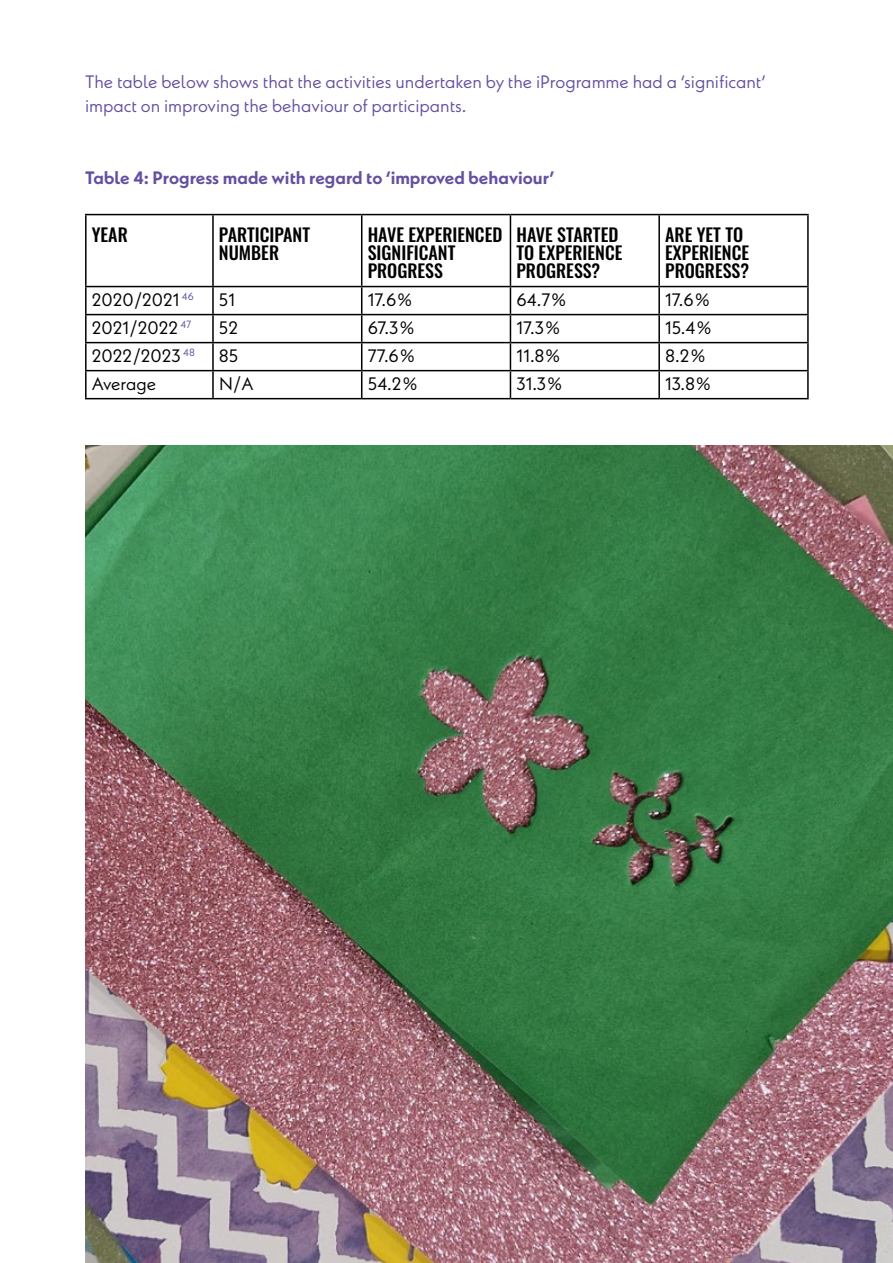
<style>
.page{position:relative;width:893px;height:1263px;background:#fff}
.page>*{position:absolute;margin:0;border:0;box-sizing:border-box;transform-origin:0 0}
.t1{font:18px/24px "Neue Kabel";color:#6450a1}
.t2{font:500 18px/18px "Oswald";color:#000}
.t3{font:18px "Neue Kabel";letter-spacing:-.005em;color:#000}
.t4{font:700 18px "Neue Kabel";color:#6450a1}
</style>
<div class="page">
<hr style="left:85px;top:214px;width:128px;height:1px;background:#000">
<hr style="left:85px;top:215px;width:2px;height:71px;background:#000">
<hr style="left:213px;top:214px;width:149px;height:1px;background:#000">
<hr style="left:212px;top:215px;width:2px;height:71px;background:#000">
<hr style="left:362px;top:214px;width:148px;height:1px;background:#000">
<hr style="left:361px;top:215px;width:1px;height:71px;background:#000">
<hr style="left:510px;top:214px;width:149px;height:1px;background:#000">
<hr style="left:510px;top:215px;width:1px;height:71px;background:#000">
<hr style="left:659px;top:214px;width:150px;height:1px;background:#000">
<hr style="left:658px;top:215px;width:2px;height:71px;background:#000">
<hr style="left:807px;top:215px;width:2px;height:71px;background:#000">
<hr style="left:85px;top:286px;width:128px;height:1px;background:#000">
<hr style="left:85px;top:287px;width:2px;height:27px;background:#000">
<hr style="left:213px;top:286px;width:149px;height:1px;background:#000">
<hr style="left:212px;top:287px;width:2px;height:27px;background:#000">
<hr style="left:362px;top:286px;width:148px;height:1px;background:#000">
<hr style="left:510px;top:286px;width:149px;height:1px;background:#000">
<hr style="left:659px;top:286px;width:150px;height:1px;background:#000">
<hr style="left:658px;top:287px;width:2px;height:27px;background:#000">
<hr style="left:807px;top:287px;width:2px;height:27px;background:#000">
<hr style="left:85px;top:314px;width:128px;height:1px;background:#000">
<hr style="left:85px;top:315px;width:2px;height:27px;background:#000">
<hr style="left:213px;top:314px;width:149px;height:1px;background:#000">
<hr style="left:212px;top:315px;width:2px;height:27px;background:#000">
<hr style="left:362px;top:314px;width:148px;height:1px;background:#000">
<hr style="left:510px;top:314px;width:149px;height:1px;background:#000">
<hr style="left:659px;top:314px;width:150px;height:1px;background:#000">
<hr style="left:658px;top:315px;width:2px;height:27px;background:#000">
<hr style="left:807px;top:315px;width:2px;height:27px;background:#000">
<hr style="left:85px;top:342px;width:128px;height:1px;background:#000">
<hr style="left:85px;top:343px;width:2px;height:27px;background:#000">
<hr style="left:213px;top:342px;width:149px;height:1px;background:#000">
<hr style="left:212px;top:343px;width:2px;height:27px;background:#000">
<hr style="left:362px;top:342px;width:148px;height:1px;background:#000">
<hr style="left:510px;top:342px;width:149px;height:1px;background:#000">
<hr style="left:659px;top:342px;width:150px;height:1px;background:#000">
<hr style="left:658px;top:343px;width:2px;height:27px;background:#000">
<hr style="left:807px;top:343px;width:2px;height:27px;background:#000">
<hr style="left:85px;top:370px;width:128px;height:1px;background:#000">
<hr style="left:85px;top:371px;width:2px;height:27px;background:#000">
<hr style="left:213px;top:370px;width:149px;height:1px;background:#000">
<hr style="left:212px;top:371px;width:2px;height:27px;background:#000">
<hr style="left:362px;top:370px;width:148px;height:1px;background:#000">
<svg style="left:361px;top:287px;width:1px;height:111px"></svg>
<hr style="left:510px;top:370px;width:149px;height:1px;background:#000">
<svg style="left:510px;top:287px;width:1px;height:111px"></svg>
<hr style="left:659px;top:370px;width:150px;height:1px;background:#000">
<hr style="left:658px;top:371px;width:2px;height:27px;background:#000">
<hr style="left:807px;top:371px;width:2px;height:27px;background:#000">
<hr style="left:85px;top:398px;width:128px;height:1px;background:#000">
<hr style="left:213px;top:398px;width:149px;height:1px;background:#000">
<hr style="left:362px;top:398px;width:148px;height:1px;background:#000">
<hr style="left:510px;top:398px;width:149px;height:1px;background:#000">
<hr style="left:659px;top:398px;width:150px;height:1px;background:#000">
<img style="left:85px;top:446px;width:808px;height:817px">
<p class="t1" style="left:85px;top:69px;width:682px">The table below shows that the activities undertaken by the iProgramme had a ‘significant’ impact on improving the behaviour of participants.</p>
<p class="t4" style="left:85px;top:166px;width:471px">Table 4: Progress made with regard to ‘improved behaviour’</p>
<p class="t2" style="left:92px;top:227px;width:37px">YEAR</p>
<p class="t2" style="left:219px;top:227px;width:93px">PARTICIPANT<br>NUMBER</p>
<p class="t2" style="left:368px;top:227px;width:136px">HAVE EXPERIENCED<br>SIGNIFICANT<br>PROGRESS</p>
<p class="t2" style="left:516px;top:227px;width:108px">HAVE STARTED<br>TO EXPERIENCE<br>PROGRESS?</p>
<p class="t2" style="left:665px;top:227px;width:85px">ARE YET TO<br>EXPERIENCE<br>PROGRESS?</p>
<p class="t3" style="left:92px;top:288px;width:104px">2020/2021 <sup>46</sup></p>
<p class="t3" style="left:219px;top:288px;width:18px">51</p>
<p class="t3" style="left:368px;top:288px;width:46px">17.6%</p>
<p class="t3" style="left:516px;top:288px;width:51px">64.7%</p>
<p class="t3" style="left:665px;top:288px;width:46px">17.6%</p>
<p class="t3" style="left:92px;top:316px;width:101px">2021/2022 <sup>47</sup></p>
<p class="t3" style="left:219px;top:316px;width:21px">52</p>
<p class="t3" style="left:368px;top:316px;width:48px">67.3%</p>
<p class="t3" style="left:516px;top:316px;width:45px">17.3%</p>
<p class="t3" style="left:665px;top:316px;width:48px">15.4%</p>
<p class="t3" style="left:92px;top:344px;width:105px">2022/2023 <sup>48</sup></p>
<p class="t3" style="left:219px;top:344px;width:21px">85</p>
<p class="t3" style="left:368px;top:344px;width:49px">77.6%</p>
<p class="t3" style="left:516px;top:344px;width:46px">11.8%</p>
<p class="t3" style="left:665px;top:344px;width:42px">8.2%</p>
<p class="t3" style="left:92px;top:372px;width:66px">Average</p>
<p class="t3" style="left:219px;top:372px;width:36px">N/A</p>
<p class="t3" style="left:368px;top:372px;width:51px">54.2%</p>
<p class="t3" style="left:516px;top:372px;width:48px">31.3%</p>
<p class="t3" style="left:665px;top:372px;width:47px">13.8%</p>
</div>
